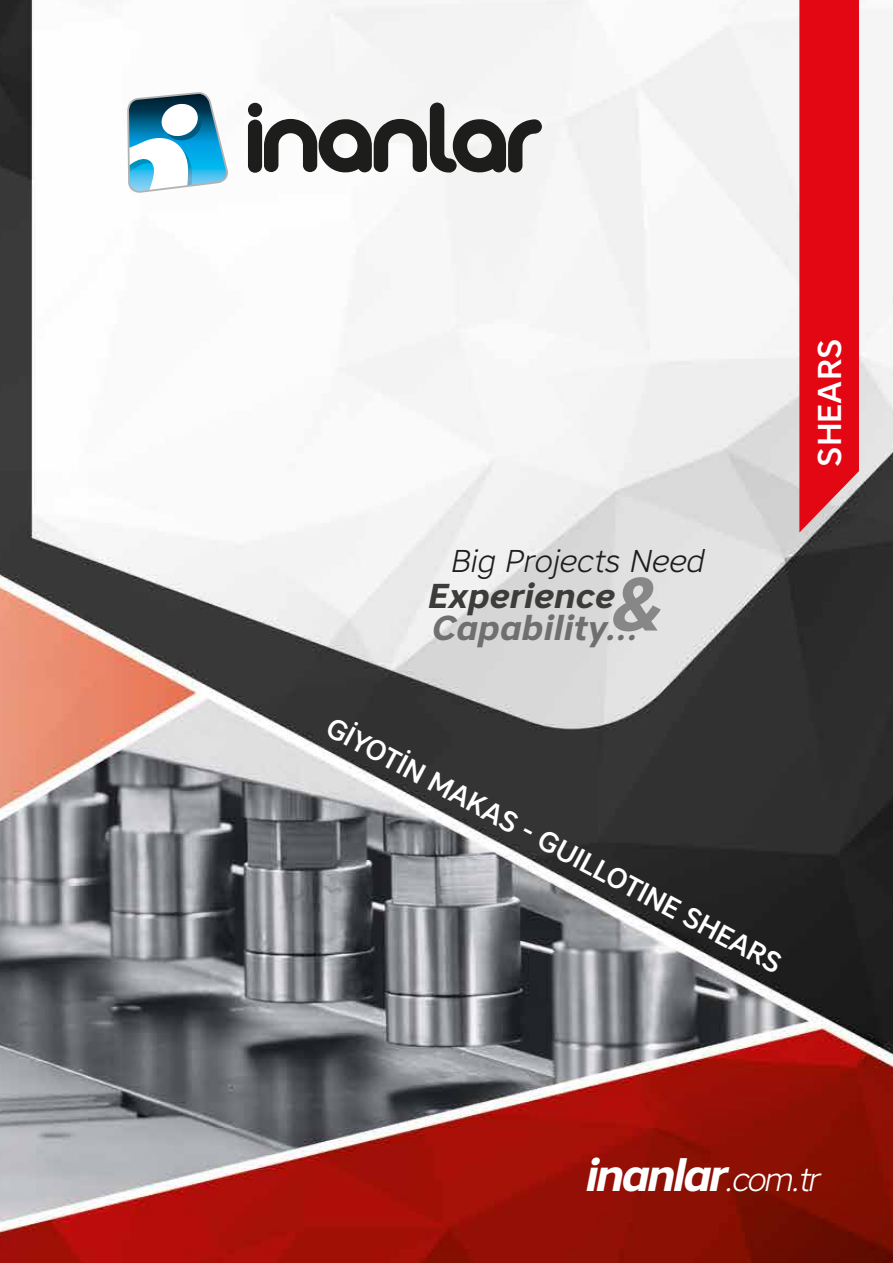
<style>
.page{position:relative;width:893px;height:1263px;background:#fff}
.page>*{position:absolute;margin:0;border:0;box-sizing:border-box;transform-origin:0 0}
.t1{font:italic 700 45px "Core Sans A65";letter-spacing:-.06em;color:#fff}
.t2{font:italic 700 34.5px/32.4px "Core Sans A65";color:#706f6f}
.t3{font:500 33px "Core Sans A55";color:#fff}
.t4{font:italic 300 31.5px "Core Sans A35";color:#1d1d1b}
.t5{font:500 28.5px "Core Sans A55";color:#fff}
.s1{color:#3c3c3b}
.s2{font-family:"Core Sans A35";font-weight:300;font-size:33px}
</style>
<div class="page">
<img style="left:0;top:0;width:893px;height:1263px">
<svg style="left:799px;top:0;width:60px;height:532px;background:#dd0e1a"></svg>
<svg style="left:248px;top:103px;width:294px;height:70px"></svg>
<svg style="left:127px;top:92px;width:101px;height:101px"></svg>
<p class="t4" style="left:451px;top:541px;width:255px">Big Projects Need</p>
<p class="t2" style="left:428px;top:579px;width:236px"><span class="s1">Experience<br></span>Capability...<sup>&amp;</sup></p>
<p class="t5" style="left:337px;top:708px;width:513px;rotate:28deg">GİYOTİN MAKAS - GUILLOTINE SHEARS</p>
<p class="t3" style="left:808px;top:466px;width:129px;rotate:-90deg">SHEARS</p>
<h1 class="t1" style="left:586px;top:1145px;width:236px">inanlar<span class="s2">.com.tr</span></h1>
</div>
